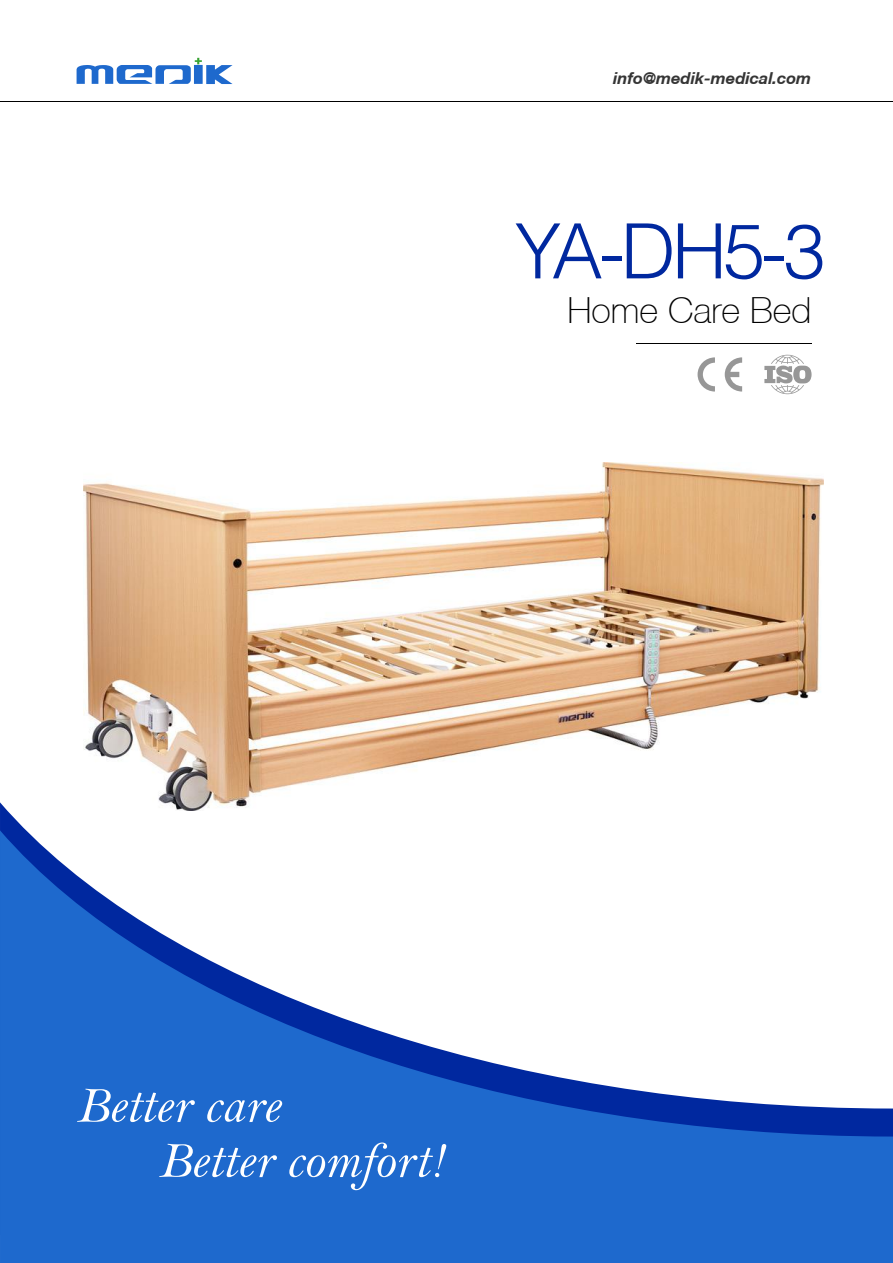
<style>
.page{position:relative;width:893px;height:1263px;background:#fff}
.page>*{position:absolute;margin:0;border:0;box-sizing:border-box;transform-origin:0 0}
.t1{font:300 76.35px "Helvetica";color:#00289f}
.t2{font:51.15px "Bell MT Italic";color:#fff}
.t3{font:100 36px "Helvetica Neue CE";color:#000}
.t4{font:italic 700 16.5px "Helvetica Neue CE";color:#353535}
</style>
<div class="page">
<hr style="left:636px;top:343px;width:176px;height:1px;background:#000">
<hr style="left:0;top:102px;width:892px;height:1px;background:#000">
<svg style="left:77px;top:58px;width:156px;height:26px"></svg>
<svg style="left:698px;top:357px;width:17px;height:35px"></svg>
<svg style="left:725px;top:357px;width:17px;height:35px"></svg>
<svg style="left:764px;top:355px;width:48px;height:39px"></svg>
<svg style="left:0;top:830px;width:893px;height:433px;fill:#1e69cd"></svg>
<img style="left:84px;top:462px;width:740px;height:348px">
<p class="t4" style="left:613px;top:68px;width:200px">info@medik-medical.com</p>
<h1 class="t1" style="left:515px;top:204px;width:312px">YA-DH5-3</h1>
<p class="t3" style="left:567px;top:289px;width:246px">Home Care Bed</p>
<p class="t2" style="left:77px;top:1075px;width:205px">Better care</p>
<p class="t2" style="left:159px;top:1130px;width:287px">Better comfort!</p>
</div>
